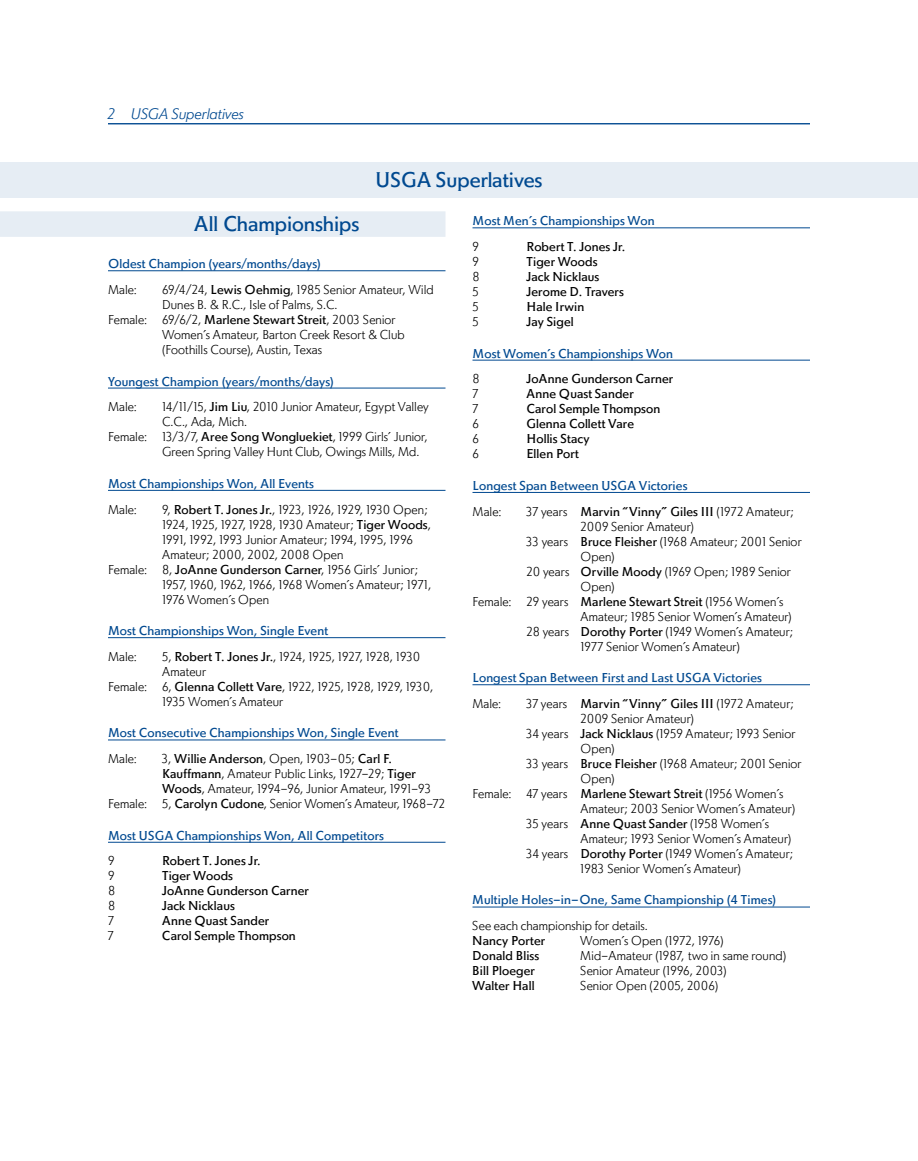
<style>
.page{position:relative;width:918px;height:1161px;background:#fff}
.page>*{position:absolute;margin:0;border:0;box-sizing:border-box;transform-origin:0 0}
.t1{font:21px "Memo Pro";letter-spacing:-.005em;color:#004990}
.t2{font:italic 300 15px "Memo Pro";letter-spacing:.005em;color:#004990}
.t3{font:300 12.75px "Memo Pro";letter-spacing:.01em;color:#000}
.t4{font:12.75px "Memo Pro";letter-spacing:.01em;color:#000}
.t5{font:12.75px "Memo Pro";letter-spacing:.01em;color:#004990}
.s1{font-weight:400}
.s2{font-weight:300}
</style>
<div class="page">
<div style="left:0;top:211px;width:446px;height:26px;background:#e6edf4"></div>
<hr style="left:108px;top:270px;width:338px;height:1px;background:#004990">
<hr style="left:108px;top:388px;width:338px;height:1px;background:#004990">
<hr style="left:108px;top:490px;width:338px;height:1px;background:#004990">
<hr style="left:108px;top:637px;width:338px;height:1px;background:#004990">
<hr style="left:108px;top:740px;width:338px;height:1px;background:#004990">
<hr style="left:108px;top:842px;width:338px;height:1px;background:#004990">
<hr style="left:472px;top:227px;width:338px;height:1px;background:#004990">
<hr style="left:472px;top:360px;width:338px;height:1px;background:#004990">
<hr style="left:472px;top:492px;width:338px;height:1px;background:#004990">
<hr style="left:472px;top:684px;width:338px;height:1px;background:#004990">
<hr style="left:472px;top:907px;width:338px;height:1px;background:#004990">
<div style="left:0;top:162px;width:918px;height:36px;background:#e6edf4"></div>
<hr style="left:108px;top:123px;width:702px;height:1px;background:#004990">
<p class="t2" style="left:108px;top:105px;width:138px">2 USGA Superlatives</p>
<h1 class="t1" style="left:376px;top:167px;width:168px">USGA Superlatives</h1>
<h1 class="t1" style="left:194px;top:211px;width:166px">All Championships</h1>
<p class="t5" style="left:108px;top:256px;width:214px">Oldest Champion (years/months/days)</p>
<p class="t3" style="left:108px;top:282px;width:31px">Male:</p>
<p class="t3" style="left:162px;top:282px;width:273px">69/4/24, <span class="s1">Lewis Oehmig</span>, 1985 Senior Amateur, Wild</p>
<p class="t3" style="left:162px;top:297px;width:177px">Dunes B. &amp; R.C., Isle of Palms, S.C.</p>
<p class="t3" style="left:108px;top:312px;width:289px">Female: 69/6/2, <span class="s1">Marlene Stewart Streit</span>, 2003 Senior</p>
<p class="t3" style="left:162px;top:327px;width:244px">Women’s Amateur, Barton Creek Resort &amp; Club</p>
<p class="t3" style="left:162px;top:342px;width:162px">(Foothills Course), Austin, Texas</p>
<p class="t5" style="left:108px;top:373px;width:227px">Youngest Champion (years/months/days)</p>
<p class="t3" style="left:108px;top:399px;width:31px">Male:</p>
<p class="t3" style="left:162px;top:399px;width:268px">14/11/15, <span class="s1">Jim Liu</span>, 2010 Junior Amateur, Egypt Valley</p>
<p class="t3" style="left:162px;top:414px;width:87px">C.C., Ada, Mich.</p>
<p class="t3" style="left:108px;top:429px;width:321px">Female: 13/3/7, <span class="s1">Aree Song Wongluekiet</span>, 1999 Girls’ Junior,</p>
<p class="t3" style="left:162px;top:444px;width:259px">Green Spring Valley Hunt Club, Owings Mills, Md.</p>
<p class="t5" style="left:108px;top:475px;width:208px">Most Championships Won, All Events</p>
<p class="t3" style="left:108px;top:501px;width:31px">Male:</p>
<p class="t3" style="left:162px;top:501px;width:267px">9, <span class="s1">Robert T. Jones Jr.</span>, 1923, 1926, 1929, 1930 Open;</p>
<p class="t3" style="left:162px;top:516px;width:270px">1924, 1925, 1927, 1928, 1930 Amateur; <span class="s1">Tiger Woods</span>,</p>
<p class="t3" style="left:162px;top:531px;width:252px">1991, 1992, 1993 Junior Amateur; 1994, 1995, 1996</p>
<p class="t3" style="left:162px;top:546px;width:183px">Amateur; 2000, 2002, 2008 Open</p>
<p class="t3" style="left:108px;top:561px;width:312px">Female: 8, <span class="s1">JoAnne Gunderson Carner</span>, 1956 Girls’ Junior;</p>
<p class="t3" style="left:162px;top:576px;width:271px">1957, 1960, 1962, 1966, 1968 Women’s Amateur; 1971,</p>
<p class="t3" style="left:162px;top:591px;width:109px">1976 Women’s Open</p>
<p class="t5" style="left:108px;top:623px;width:222px">Most Championships Won, Single Event</p>
<p class="t3" style="left:108px;top:649px;width:31px">Male:</p>
<p class="t3" style="left:162px;top:649px;width:260px">5, <span class="s1">Robert T. Jones Jr.</span>, 1924, 1925, 1927, 1928, 1930</p>
<p class="t3" style="left:162px;top:664px;width:46px">Amateur</p>
<p class="t3" style="left:108px;top:679px;width:327px">Female: 6, <span class="s1">Glenna Collett Vare</span>, 1922, 1925, 1928, 1929, 1930,</p>
<p class="t3" style="left:162px;top:694px;width:123px">1935 Women’s Amateur</p>
<p class="t5" style="left:108px;top:725px;width:292px">Most Consecutive Championships Won, Single Event</p>
<p class="t3" style="left:108px;top:751px;width:31px">Male:</p>
<p class="t4" style="left:162px;top:751px;width:232px"><span class="s2">3,</span> Willie Anderson<span class="s2">, Open, 1903-05;</span> Carl F.</p>
<p class="t3" style="left:162px;top:766px;width:255px"><span class="s1">Kauffmann</span>, Amateur Public Links, 1927-29; <span class="s1">Tiger</span></p>
<p class="t3" style="left:162px;top:781px;width:271px"><span class="s1">Woods</span>, Amateur, 1994-96, Junior Amateur, 1991-93</p>
<p class="t3" style="left:108px;top:796px;width:339px">Female: 5, <span class="s1">Carolyn Cudone</span>, Senior Women’s Amateur, 1968-72</p>
<p class="t5" style="left:108px;top:827px;width:278px">Most USGA Championships Won, All Competitors</p>
<p class="t3" style="left:108px;top:853px;width:8px">9</p>
<p class="t4" style="left:162px;top:853px;width:100px">Robert T. Jones Jr.</p>
<p class="t3" style="left:108px;top:868px;width:8px">9</p>
<p class="t4" style="left:162px;top:868px;width:72px">Tiger Woods</p>
<p class="t3" style="left:108px;top:883px;width:9px">8</p>
<p class="t4" style="left:162px;top:883px;width:148px">JoAnne Gunderson Carner</p>
<p class="t3" style="left:108px;top:898px;width:9px">8</p>
<p class="t4" style="left:162px;top:898px;width:74px">Jack Nicklaus</p>
<p class="t3" style="left:108px;top:913px;width:7px">7</p>
<p class="t4" style="left:162px;top:913px;width:109px">Anne Quast Sander</p>
<p class="t3" style="left:108px;top:928px;width:7px">7</p>
<p class="t4" style="left:162px;top:928px;width:135px">Carol Semple Thompson</p>
<p class="t5" style="left:472px;top:213px;width:184px">Most Men’s Championships Won</p>
<p class="t3" style="left:472px;top:239px;width:8px">9</p>
<p class="t4" style="left:526px;top:239px;width:100px">Robert T. Jones Jr.</p>
<p class="t3" style="left:472px;top:254px;width:8px">9</p>
<p class="t4" style="left:526px;top:254px;width:72px">Tiger Woods</p>
<p class="t3" style="left:472px;top:269px;width:9px">8</p>
<p class="t4" style="left:526px;top:269px;width:74px">Jack Nicklaus</p>
<p class="t3" style="left:472px;top:284px;width:8px">5</p>
<p class="t4" style="left:526px;top:284px;width:99px">Jerome D. Travers</p>
<p class="t3" style="left:472px;top:299px;width:8px">5</p>
<p class="t4" style="left:526px;top:299px;width:59px">Hale Irwin</p>
<p class="t3" style="left:472px;top:314px;width:8px">5</p>
<p class="t4" style="left:526px;top:314px;width:49px">Jay Sigel</p>
<p class="t5" style="left:472px;top:345px;width:202px">Most Women’s Championships Won</p>
<p class="t3" style="left:472px;top:371px;width:9px">8</p>
<p class="t4" style="left:526px;top:371px;width:148px">JoAnne Gunderson Carner</p>
<p class="t3" style="left:472px;top:386px;width:7px">7</p>
<p class="t4" style="left:526px;top:386px;width:109px">Anne Quast Sander</p>
<p class="t3" style="left:472px;top:401px;width:7px">7</p>
<p class="t4" style="left:526px;top:401px;width:135px">Carol Semple Thompson</p>
<p class="t3" style="left:472px;top:416px;width:8px">6</p>
<p class="t4" style="left:526px;top:416px;width:109px">Glenna Collett Vare</p>
<p class="t3" style="left:472px;top:431px;width:8px">6</p>
<p class="t4" style="left:526px;top:431px;width:65px">Hollis Stacy</p>
<p class="t3" style="left:472px;top:446px;width:8px">6</p>
<p class="t4" style="left:526px;top:446px;width:54px">Ellen Port</p>
<p class="t5" style="left:472px;top:478px;width:217px">Longest Span Between USGA Victories</p>
<p class="t3" style="left:472px;top:503px;width:31px">Male:</p>
<p class="t4" style="left:526px;top:503px;width:269px"><span class="s2">37 years</span> Marvin “Vinny” Giles III <span class="s2">(1972 Amateur;</span></p>
<p class="t3" style="left:580px;top:518px;width:115px">2009 Senior Amateur)</p>
<p class="t3" style="left:526px;top:533px;width:277px">33 years <span class="s1">Bruce Fleisher</span> (1968 Amateur; 2001 Senior</p>
<p class="t3" style="left:580px;top:548px;width:36px">Open)</p>
<p class="t3" style="left:526px;top:563px;width:266px">20 years <span class="s1">Orville Moody</span> (1969 Open; 1989 Senior</p>
<p class="t3" style="left:580px;top:578px;width:36px">Open)</p>
<p class="t3" style="left:472px;top:593px;width:312px">Female: 29 years <span class="s1">Marlene Stewart Streit</span> (1956 Women’s</p>
<p class="t3" style="left:580px;top:608px;width:213px">Amateur; 1985 Senior Women’s Amateur)</p>
<p class="t3" style="left:526px;top:623px;width:268px">28 years <span class="s1">Dorothy Porter</span> (1949 Women’s Amateur;</p>
<p class="t3" style="left:580px;top:638px;width:161px">1977 Senior Women’s Amateur)</p>
<p class="t5" style="left:472px;top:670px;width:291px">Longest Span Between First and Last USGA Victories</p>
<p class="t3" style="left:472px;top:696px;width:31px">Male:</p>
<p class="t4" style="left:526px;top:696px;width:269px"><span class="s2">37 years</span> Marvin “Vinny” Giles III <span class="s2">(1972 Amateur;</span></p>
<p class="t3" style="left:580px;top:711px;width:115px">2009 Senior Amateur)</p>
<p class="t3" style="left:526px;top:726px;width:270px">34 years <span class="s1">Jack Nicklaus</span> (1959 Amateur; 1993 Senior</p>
<p class="t3" style="left:580px;top:741px;width:36px">Open)</p>
<p class="t3" style="left:526px;top:756px;width:277px">33 years <span class="s1">Bruce Fleisher</span> (1968 Amateur; 2001 Senior</p>
<p class="t3" style="left:580px;top:771px;width:36px">Open)</p>
<p class="t3" style="left:472px;top:786px;width:312px">Female: 47 years <span class="s1">Marlene Stewart Streit</span> (1956 Women’s</p>
<p class="t3" style="left:580px;top:801px;width:216px">Amateur; 2003 Senior Women’s Amateur)</p>
<p class="t3" style="left:526px;top:816px;width:244px">35 years <span class="s1">Anne Quast Sander</span> (1958 Women’s</p>
<p class="t3" style="left:580px;top:831px;width:212px">Amateur; 1993 Senior Women’s Amateur)</p>
<p class="t3" style="left:526px;top:846px;width:268px">34 years <span class="s1">Dorothy Porter</span> (1949 Women’s Amateur;</p>
<p class="t3" style="left:580px;top:861px;width:162px">1983 Senior Women’s Amateur)</p>
<p class="t5" style="left:472px;top:892px;width:305px">Multiple Holes-in-One, Same Championship (4 Times)</p>
<p class="t3" style="left:472px;top:918px;width:177px">See each championship for details.</p>
<p class="t4" style="left:472px;top:933px;width:74px">Nancy Porter</p>
<p class="t3" style="left:580px;top:933px;width:145px">Women’s Open (1972, 1976)</p>
<p class="t4" style="left:472px;top:948px;width:69px">Donald Bliss</p>
<p class="t3" style="left:580px;top:948px;width:207px">Mid-Amateur (1987, two in same round)</p>
<p class="t4" style="left:472px;top:963px;width:64px">Bill Ploeger</p>
<p class="t3" style="left:580px;top:963px;width:148px">Senior Amateur (1996, 2003)</p>
<p class="t4" style="left:472px;top:978px;width:64px">Walter Hall</p>
<p class="t3" style="left:580px;top:978px;width:139px">Senior Open (2005, 2006)</p>
</div>
